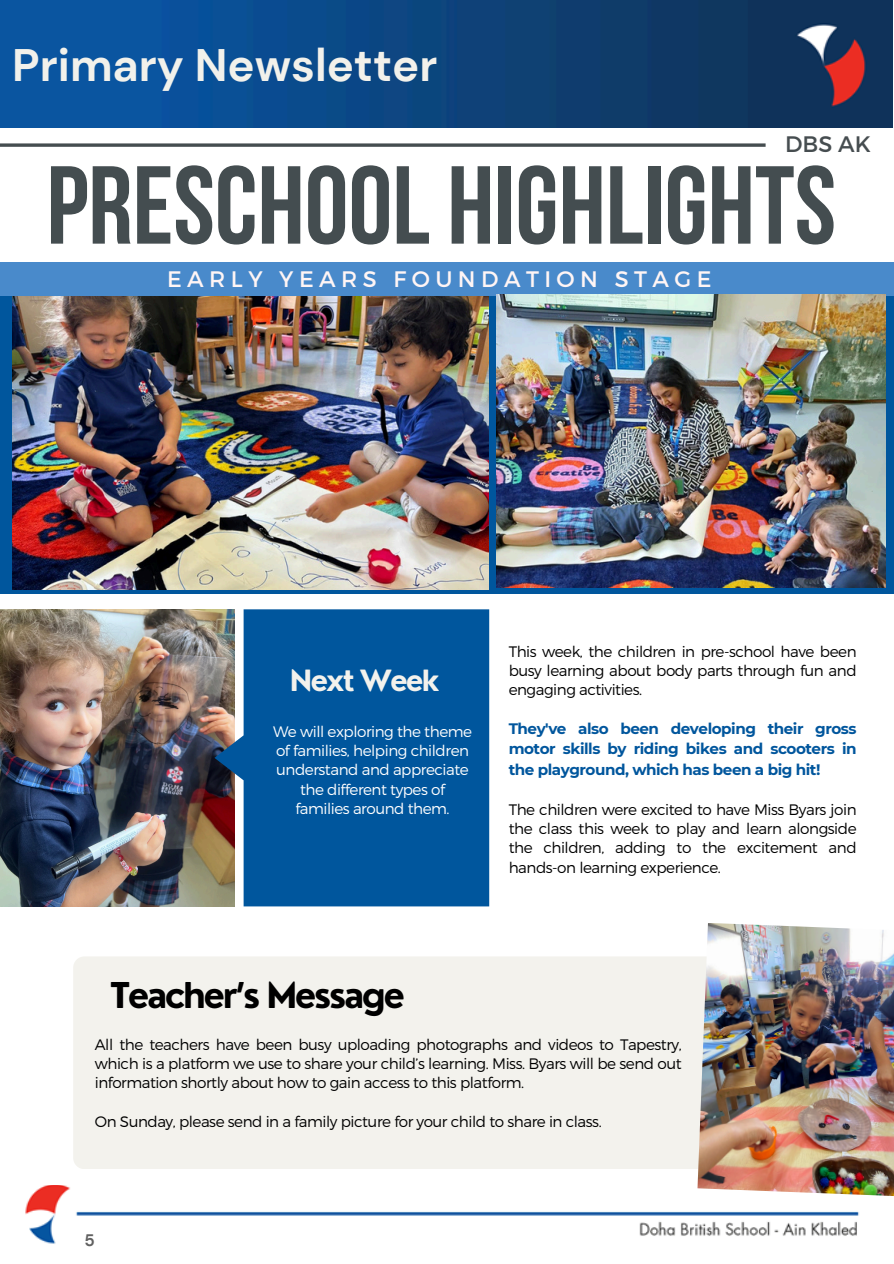
<style>
.page{position:relative;width:894px;height:1264px;background:#fff}
.page>*{position:absolute;margin:0;border:0;box-sizing:border-box;transform-origin:0 0}
.t1{font:110.55px "Bebas Neue Cyrillic";color:#444d50}
.t2{font:700 45.45px "DM Sans";color:#f2f1eb}
.t3{font:700 34.65px "Nourd";letter-spacing:-.07em;color:#000}
.t4{font:700 28.5px "Nourd";letter-spacing:-.07em;color:#f3f2ed}
.t5{font:22.35px "Montserrat";letter-spacing:.245em;color:#fff5f5}
.t6{font:22.35px "Montserrat";color:#464d50}
.t7{font:700 16.65px "DM Sans";color:#616161}
.t8{font:300 15.15px/19.4px "Montserrat";letter-spacing:-.03em;color:#000;text-align:justify}
.t9{font:300 15.15px/19.4px "Montserrat";letter-spacing:-.03em;color:#fff;text-align:center}
.t10{font:700 15.15px/20.4px "Montserrat";letter-spacing:-.03em;color:#00569d;text-align:justify}
</style>
<div class="page">
<img style="left:0;top:0;width:891px;height:127px">
<img style="left:25px;top:1185px;width:834px;height:59px">
<div style="left:0;top:279px;width:893px;height:314px;background:#00569d"></div>
<img style="left:12px;top:295px;width:476px;height:294px">
<svg style="left:0;top:143px;width:765px;height:4px"></svg>
<div style="left:0;top:262px;width:893px;height:33px;background:#498acb"></div>
<img style="left:0;top:609px;width:214px;height:297px">
<svg style="left:214px;top:609px;width:275px;height:297px;fill:#00569d"></svg>
<div style="left:73px;top:956px;width:751px;height:213px;background:#f2f1eb;border-radius:11px"></div>
<img style="left:496px;top:294px;width:389px;height:294px">
<img style="left:697px;top:923px;width:196px;height:273px">
<p class="t2" style="left:12px;top:36px;width:426px">Primary Newsletter</p>
<p class="t6" style="left:785px;top:129px;width:87px">DBS AK</p>
<h5 class="t1" style="left:47px;top:161px;width:790px">PRESCHOOL HIGHLIGHTS</h5>
<h4 class="t5" style="left:167px;top:265px;width:545px">EARLY YEARS FOUNDATION STAGE</h4>
<p class="t4" style="left:290px;top:662px;width:151px">Next Week</p>
<p class="t9" style="left:273px;top:721px;width:200px">We will exploring the theme of families, helping children understand and appreciate the different types of families around them.</p>
<h3 class="t8" style="left:508px;top:641px;width:349px">This week, the children in pre-school have been busy learning about body parts through fun and engaging activities.</h3>
<p class="t10" style="left:508px;top:718px;width:349px">They've also been developing their gross motor skills by riding bikes and scooters in the playground, which has been a big hit!</p>
<p class="t8" style="left:508px;top:798px;width:349px">The children were excited to have Miss Byars join the class this week to play and learn alongside the children, adding to the excitement and hands-on learning experience.</p>
<p class="t3" style="left:111px;top:972px;width:296px">Teacher’s Message</p>
<h6 class="t8" style="left:95px;top:1033px;width:588px">All the teachers have been busy uploading photographs and videos to Tapestry, which is a platform we use to share your child’s learning. Miss. Byars will be send out information shortly about how to gain access to this platform.</h6>
<p class="t8" style="left:95px;top:1111px;width:508px">On Sunday, please send in a family picture for your child to share in class.</p>
<p class="t7" style="left:84px;top:1229px;width:12px">5</p>
</div>
